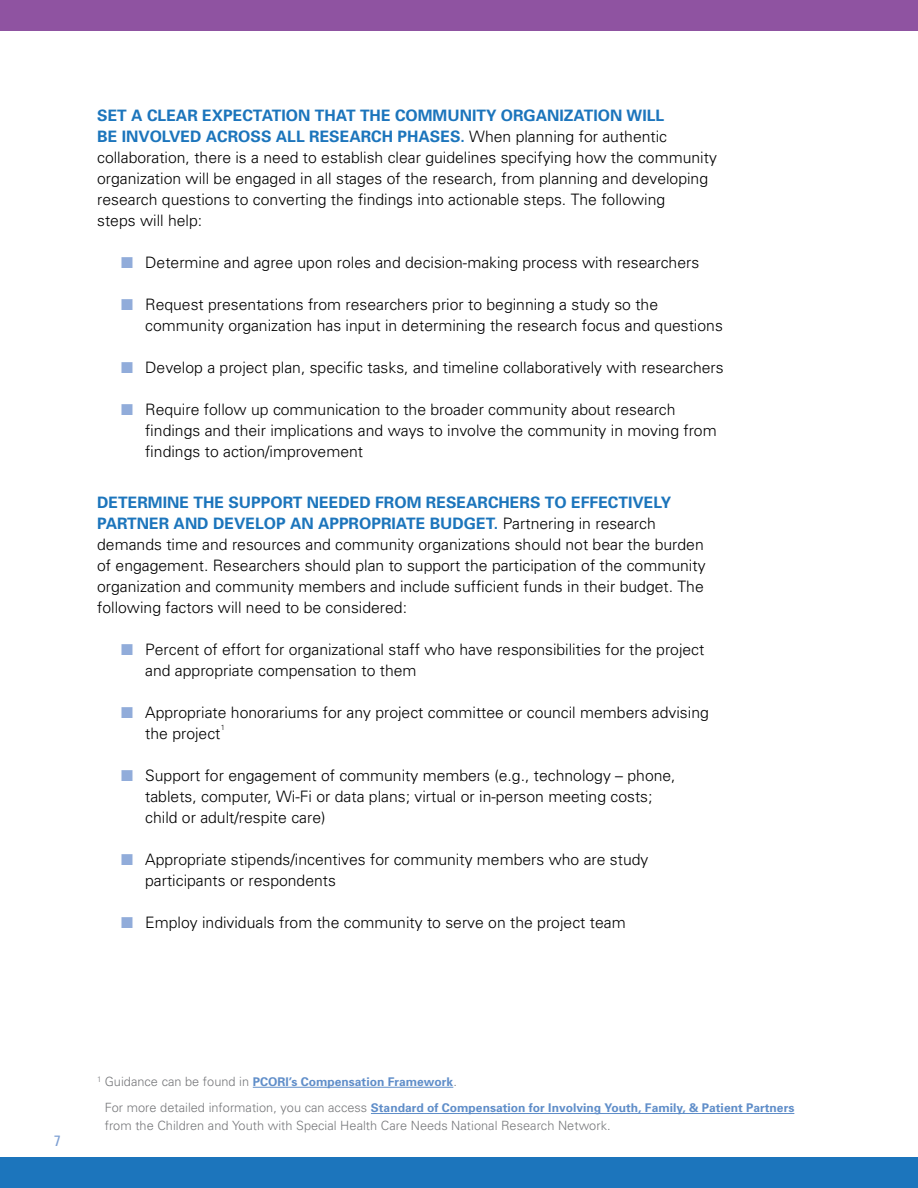
<style>
.page{position:relative;width:918px;height:1188px;background:#fff}
.page>*{position:absolute;margin:0;border:0;box-sizing:border-box;transform-origin:0 0}
.t1{font:300 15.75px/21px "Univers";color:#000}
.t2{font:condensed 15px "Univers";color:#7d9fd3}
.t3{font:300 12.75px "Univers";color:#77787b}
.t4{font:700 12px/26.2px "Univers";color:#608ec9}
.t5{font:300 7.5px "Univers";color:#000}
.s1{font-weight:700;color:#1c75bc}
.s2{color:#91acda}
.s3{font-weight:300;font-size:12.75px;color:#77787b}
</style>
<div class="page">
<div style="left:0;top:1158px;width:918px;height:30px;background:#1c75bc"></div>
<div style="left:0;top:0;width:918px;height:30px;background:#8f53a1"></div>
<hr style="left:253px;top:1087px;width:200px;height:1px;background:#608ec9">
<hr style="left:371px;top:1113px;width:423px;height:1px;background:#608ec9">
<p class="t1" style="left:97px;top:104px;width:621px"><span class="s1">SET A CLEAR EXPECTATION THAT THE COMMUNITY ORGANIZATION WILL<br>BE INVOLVED ACROSS ALL RESEARCH PHASES.</span> When planning for authentic collaboration, there is a need to establish clear guidelines specifying how the community organization will be engaged in all stages of the research, from planning and developing research questions to converting the findings into actionable steps. The following<br>steps will help:</p>
<p class="t1" style="left:121px;top:251px;width:580px"><span class="s2">■</span> Determine and agree upon roles and decision-making process with researchers</p>
<p class="t1" style="left:145px;top:293px;width:579px;text-indent:-24px"><span class="s2">■</span> Request presentations from researchers prior to beginning a study so the community organization has input in determining the research focus and questions</p>
<p class="t1" style="left:121px;top:356px;width:604px"><span class="s2">■</span> Develop a project plan, specific tasks, and timeline collaboratively with researchers</p>
<p class="t1" style="left:145px;top:398px;width:573px;text-indent:-24px"><span class="s2">■</span> Require follow up communication to the broader community about research findings and their implications and ways to involve the community in moving from findings to action/improvement</p>
<p class="t1" style="left:97px;top:491px;width:610px"><span class="s1">DETERMINE THE SUPPORT NEEDED FROM RESEARCHERS TO EFFECTIVELY PARTNER AND DEVELOP AN APPROPRIATE BUDGET.</span> Partnering in research demands time and resources and community organizations should not bear the burden of engagement. Researchers should plan to support the participation of the community organization and community members and include sufficient funds in their budget. The following factors will need to be considered:</p>
<p class="t1" style="left:145px;top:638px;width:561px;text-indent:-24px"><span class="s2">■</span> Percent of effort for organizational staff who have responsibilities for the project and appropriate compensation to them</p>
<p class="t1" style="left:145px;top:701px;width:565px;text-indent:-24px"><span class="s2">■</span> Appropriate honorariums for any project committee or council members advising the project</p>
<p class="t5" style="left:221px;top:723px;width:6px">1</p>
<p class="t1" style="left:145px;top:764px;width:532px;text-indent:-24px"><span class="s2">■</span> Support for engagement of community members (e.g., technology – phone, tablets, computer, Wi-Fi or data plans; virtual or in-person meeting costs; child or adult/respite care)</p>
<p class="t1" style="left:145px;top:848px;width:505px;text-indent:-24px"><span class="s2">■</span> Appropriate stipends/incentives for community members who are study participants or respondents</p>
<p class="t1" style="left:121px;top:911px;width:506px"><span class="s2">■</span> Employ individuals from the community to serve on the project team</p>
<p class="t2" style="left:54px;top:1131px;width:8px">7</p>
<p class="t4" style="left:105px;top:1068px;width:691px;text-indent:-8px"><sup>1</sup> <span class="s3">Guidance can be found in</span> PCORI’s Compensation Framework<span class="s3">.<br>For more detailed information, you can access</span> Standard of Compensation for Involving Youth, Family, &amp; Patient Partners</p>
<p class="t3" style="left:105px;top:1117px;width:507px">from the Children and Youth with Special Health Care Needs National Research Network.</p>
</div>
